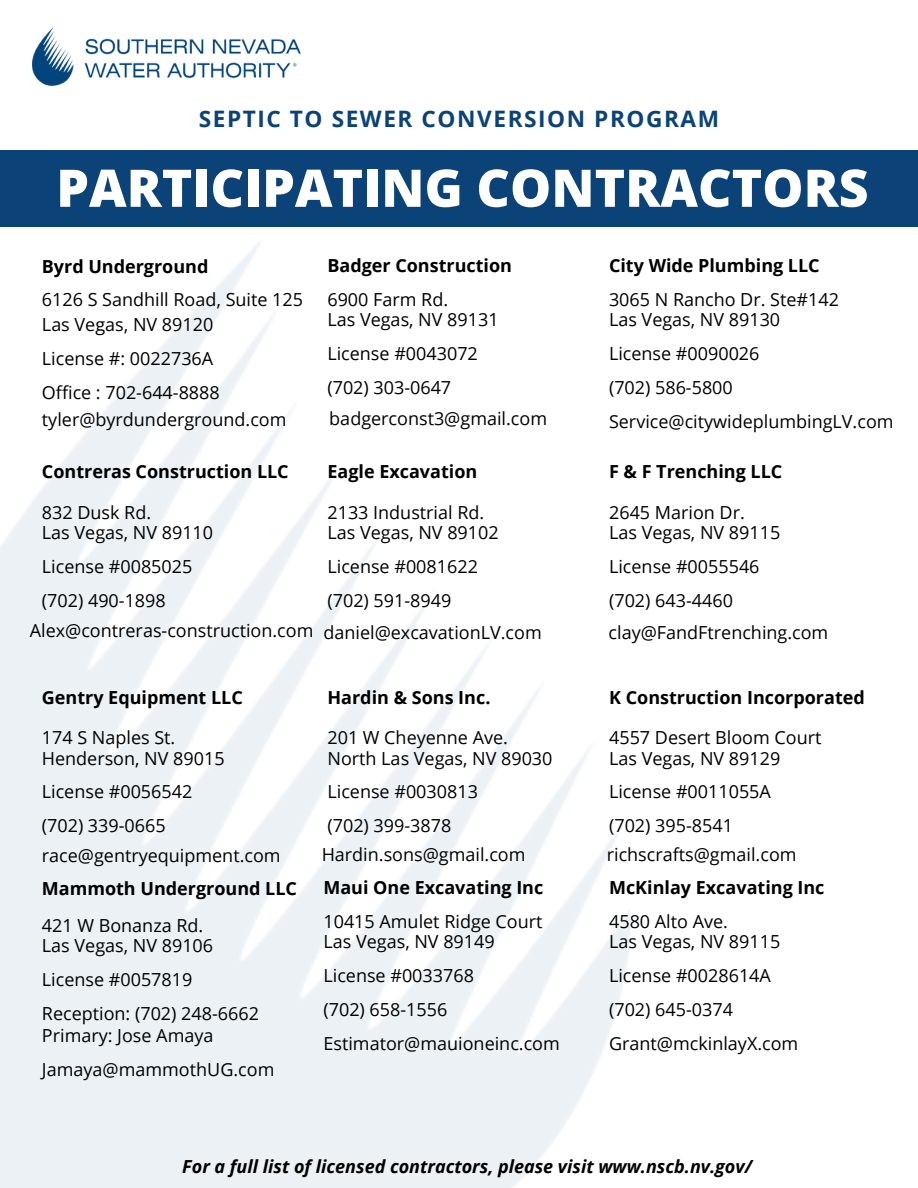
<style>
.page{position:relative;width:918px;height:1188px;background:#fff}
.page>*{position:absolute;margin:0;border:0;box-sizing:border-box;transform-origin:0 0}
.t1{font:800 51.9px "Open Sans";color:#fff}
.t2{font:700 22.65px "Open Sans";letter-spacing:.07em;color:#0b4378}
.t3{font:18px "Open Sans";color:#000}
.t4{font:700 18px "Open Sans";color:#000}
.t5{font:italic 700 18px "Open Sans";color:#000}
</style>
<div class="page">
<div style="left:0;top:150px;width:918px;height:77px;background:#0b4378"></div>
<img style="left:32px;top:28px;width:268px;height:57px">
<p class="t2" style="left:199px;top:103px;width:522px">SEPTIC TO SEWER CONVERSION PROGRAM</p>
<p class="t1" style="left:56px;top:151px;width:814px">PARTICIPATING CONTRACTORS</p>
<p class="t4" style="left:42px;top:254px;width:168px">Byrd Underground</p>
<p class="t3" style="left:42px;top:287px;width:263px">6126 S Sandhill Road, Suite 125</p>
<p class="t3" style="left:42px;top:312px;width:173px">Las Vegas, NV 89120</p>
<p class="t3" style="left:42px;top:345px;width:173px">License #: 0022736A</p>
<p class="t3" style="left:42px;top:379px;width:179px">Office : 702-644-8888</p>
<p class="t3" style="left:42px;top:407px;width:246px">tyler@byrdunderground.com</p>
<p class="t4" style="left:327px;top:253px;width:186px">Badger Construction</p>
<p class="t3" style="left:327px;top:287px;width:122px">6900 Farm Rd.</p>
<p class="t3" style="left:327px;top:307px;width:173px">Las Vegas, NV 89131</p>
<p class="t3" style="left:327px;top:341px;width:152px">License #0043072</p>
<p class="t3" style="left:327px;top:375px;width:125px">(702) 303-0647</p>
<p class="t3" style="left:329px;top:406px;width:219px">badgerconst3@gmail.com</p>
<p class="t4" style="left:609px;top:253px;width:212px">City Wide Plumbing LLC</p>
<p class="t3" style="left:609px;top:287px;width:231px">3065 N Rancho Dr. Ste#142</p>
<p class="t3" style="left:609px;top:307px;width:173px">Las Vegas, NV 89130</p>
<p class="t3" style="left:609px;top:341px;width:152px">License #0090026</p>
<p class="t3" style="left:609px;top:375px;width:125px">(702) 586-5800</p>
<p class="t3" style="left:609px;top:409px;width:286px">Service@citywideplumbingLV.com</p>
<p class="t4" style="left:42px;top:459px;width:248px">Contreras Construction LLC</p>
<p class="t3" style="left:42px;top:500px;width:111px">832 Dusk Rd.</p>
<p class="t3" style="left:42px;top:520px;width:173px">Las Vegas, NV 89110</p>
<p class="t3" style="left:42px;top:554px;width:152px">License #0085025</p>
<p class="t3" style="left:42px;top:588px;width:125px">(702) 490-1898</p>
<p class="t3" style="left:30px;top:618px;width:285px">Alex@contreras-construction.com</p>
<p class="t4" style="left:327px;top:459px;width:151px">Eagle Excavation</p>
<p class="t3" style="left:327px;top:500px;width:158px">2133 Industrial Rd.</p>
<p class="t3" style="left:327px;top:520px;width:173px">Las Vegas, NV 89102</p>
<p class="t3" style="left:327px;top:554px;width:152px">License #0081622</p>
<p class="t3" style="left:327px;top:588px;width:125px">(702) 591-8949</p>
<p class="t4" style="left:609px;top:459px;width:175px">F &amp; F Trenching LLC</p>
<p class="t3" style="left:609px;top:500px;width:137px">2645 Marion Dr.</p>
<p class="t3" style="left:609px;top:520px;width:173px">Las Vegas, NV 89115</p>
<p class="t3" style="left:609px;top:554px;width:152px">License #0055546</p>
<p class="t3" style="left:609px;top:588px;width:125px">(702) 643-4460</p>
<p class="t3" style="left:323px;top:619px;width:220px">daniel@excavationLV.com</p>
<p class="t3" style="left:609px;top:619px;width:221px">clay@FandFtrenching.com</p>
<p class="t4" style="left:42px;top:684px;width:202px">Gentry Equipment LLC</p>
<p class="t3" style="left:42px;top:725px;width:135px">174 S Naples St.</p>
<p class="t3" style="left:42px;top:745px;width:184px">Henderson, NV 89015</p>
<p class="t3" style="left:42px;top:779px;width:152px">License #0056542</p>
<p class="t3" style="left:42px;top:813px;width:125px">(702) 339-0665</p>
<p class="t4" style="left:327px;top:684px;width:164px">Hardin &amp; Sons Inc.</p>
<p class="t3" style="left:327px;top:725px;width:182px">201 W Cheyenne Ave.</p>
<p class="t3" style="left:327px;top:745px;width:227px">North Las Vegas, NV 89030</p>
<p class="t3" style="left:327px;top:779px;width:152px">License #0030813</p>
<p class="t3" style="left:327px;top:813px;width:125px">(702) 399-3878</p>
<p class="t4" style="left:609px;top:684px;width:257px">K Construction Incorporated</p>
<p class="t3" style="left:609px;top:725px;width:214px">4557 Desert Bloom Court</p>
<p class="t3" style="left:609px;top:745px;width:173px">Las Vegas, NV 89129</p>
<p class="t3" style="left:609px;top:779px;width:163px">License #0011055A</p>
<p class="t3" style="left:609px;top:813px;width:125px">(702) 395-8541</p>
<p class="t3" style="left:42px;top:842px;width:240px">race@gentryequipment.com</p>
<p class="t3" style="left:322px;top:842px;width:205px">Hardin.sons@gmail.com</p>
<p class="t3" style="left:607px;top:842px;width:191px">richscrafts@gmail.com</p>
<p class="t4" style="left:42px;top:875px;width:257px">Mammoth Underground LLC</p>
<p class="t3" style="left:42px;top:912px;width:163px">421 W Bonanza Rd.</p>
<p class="t3" style="left:42px;top:933px;width:173px">Las Vegas, NV 89106</p>
<p class="t3" style="left:42px;top:966px;width:152px">License #0057819</p>
<p class="t3" style="left:42px;top:1000px;width:218px">Reception: (702) 248-6662</p>
<p class="t3" style="left:42px;top:1023px;width:173px">Primary: Jose Amaya</p>
<p class="t3" style="left:42px;top:1057px;width:234px">Jamaya@mammothUG.com</p>
<p class="t4" style="left:323px;top:875px;width:221px">Maui One Excavating Inc</p>
<p class="t3" style="left:323px;top:909px;width:221px">10415 Amulet Ridge Court</p>
<p class="t3" style="left:323px;top:929px;width:173px">Las Vegas, NV 89149</p>
<p class="t3" style="left:323px;top:963px;width:152px">License #0033768</p>
<p class="t3" style="left:323px;top:997px;width:125px">(702) 658-1556</p>
<p class="t3" style="left:323px;top:1031px;width:238px">Estimator@mauioneinc.com</p>
<p class="t4" style="left:609px;top:875px;width:217px">McKinlay Excavating Inc</p>
<p class="t3" style="left:609px;top:909px;width:120px">4580 Alto Ave.</p>
<p class="t3" style="left:609px;top:929px;width:173px">Las Vegas, NV 89115</p>
<p class="t3" style="left:609px;top:963px;width:163px">License #0028614A</p>
<p class="t3" style="left:609px;top:997px;width:125px">(702) 645-0374</p>
<p class="t3" style="left:609px;top:1031px;width:191px">Grant@mckinlayX.com</p>
<p class="t5" style="left:182px;top:1153px;width:571px">For a full list of licensed contractors, please visit www.nscb.nv.gov/</p>
</div>
